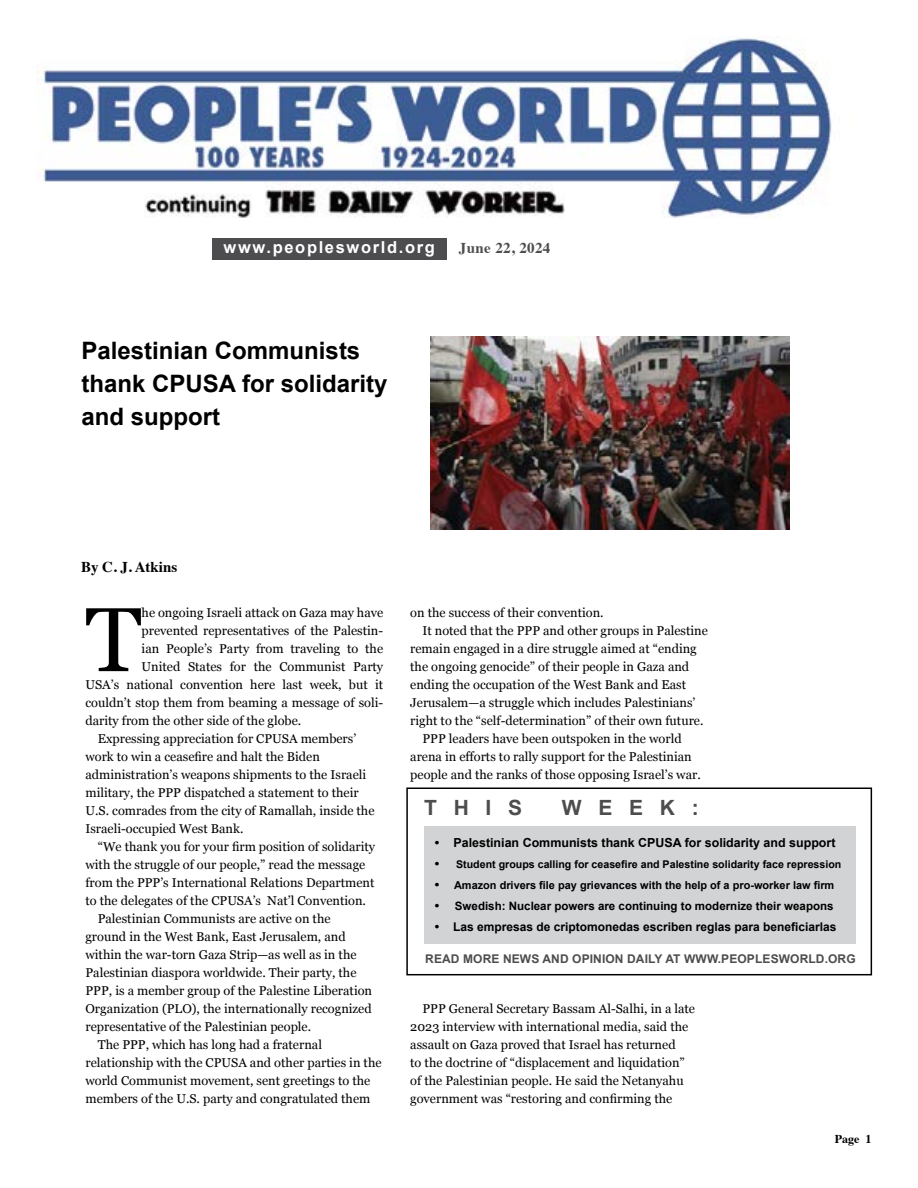
<style>
.page{position:relative;width:918px;height:1188px;background:#fff}
.page>*{position:absolute;margin:0;border:0;box-sizing:border-box;transform-origin:0 0}
.t1{font:90.75px "Georgia";color:#000}
.t2{font:700 24px/33px "Arial";color:#000}
.t3{font:700 21px "Arial";letter-spacing:.8em;color:#4d4d4f}
.t4{font:700 16.5px "Arial";color:#fff}
.t5{font:700 15px "Times";color:#000}
.t6{font:700 15px "Times";letter-spacing:.025em;color:#4d4d4f}
.t7{font:12.75px/18px "Georgia";color:#000}
.t8{font:700 12.45px "Arial";color:#000}
.t9{font:700 12px "Arial";color:#000}
.t10{font:700 12px "Arial";letter-spacing:.01em;color:#4d4d4f}
.t11{font:700 12px "Times";color:#000}
.t12{font:700 11.55px "Arial";color:#000}
.t13{font:700 10.95px "Arial";color:#000}
.t14{font:700 10.65px "Arial";color:#000}
.s1{font-size:12.75px}
</style>
<div class="page">
<div style="left:212px;top:238px;width:235px;height:21px;background:#4d4d4f"></div>
<div style="left:424px;top:826px;width:432px;height:118px;background:#d1d3d4"></div>
<div style="left:406px;top:788px;width:466px;height:187px;border:2px solid #000"></div>
<img style="left:431px;top:337px;width:358px;height:193px">
<img style="left:37px;top:38px;width:795px;height:180px">
<p class="t4" style="left:224px;top:237px;width:213px">www.peoplesworld.org</p>
<p class="t6" style="left:459px;top:234px;width:93px">June 22, 2024</p>
<h2 class="t2" style="left:82px;top:334px;width:307px">Palestinian Communists thank CPUSA for solidarity and support</h2>
<p class="t5" style="left:81px;top:553px;width:98px">By C. J. Atkins</p>
<h1 class="t1" style="left:86px;top:574px;width:58px">T</h1>
<p class="t7" style="left:142px;top:603px;width:243px">he ongoing Israeli attack on Gaza may have</p>
<p class="t7" style="left:142px;top:621px;width:243px">prevented representatives of the Palestin-</p>
<p class="t7" style="left:142px;top:639px;width:243px">ian People’s Party from traveling to the</p>
<p class="t7" style="left:142px;top:657px;width:243px">United States for the Communist Party</p>
<p class="t7" style="left:86px;top:675px;width:299px">USA’s national convention here last week, but it</p>
<p class="t7" style="left:86px;top:693px;width:299px">couldn’t stop them from beaming a message of soli-</p>
<p class="t7" style="left:86px;top:711px;width:217px">darity from the other side of the globe.</p>
<p class="t7" style="left:98px;top:729px;width:260px">Expressing appreciation for CPUSA members’</p>
<p class="t7" style="left:86px;top:747px;width:236px">work to win a ceasefire and halt the Biden</p>
<p class="t7" style="left:86px;top:765px;width:282px">administration’s weapons shipments to the Israeli</p>
<p class="t7" style="left:86px;top:783px;width:275px">military, the PPP dispatched a statement to their</p>
<p class="t7" style="left:86px;top:801px;width:291px">U.S. comrades from the city of Ramallah, inside the</p>
<p class="t7" style="left:86px;top:819px;width:159px">Israeli-occupied West Bank.</p>
<p class="t7" style="left:98px;top:837px;width:279px">“We thank you for your firm position of solidarity</p>
<p class="t7" style="left:86px;top:855px;width:281px">with the struggle of our people,” read the message</p>
<p class="t7" style="left:86px;top:873px;width:291px">from the PPP’s International Relations Department</p>
<p class="t7" style="left:86px;top:891px;width:282px">to the delegates of the CPUSA’s Nat’l Convention.</p>
<p class="t7" style="left:98px;top:909px;width:234px">Palestinian Communists are active on the</p>
<p class="t7" style="left:86px;top:927px;width:262px">ground in the West Bank, East Jerusalem, and</p>
<p class="t7" style="left:86px;top:945px;width:273px">within the war-torn Gaza Strip—as well as in the</p>
<p class="t7" style="left:86px;top:963px;width:273px">Palestinian diaspora worldwide. Their party, the</p>
<p class="t7" style="left:86px;top:981px;width:288px">PPP, is a member group of the Palestine Liberation</p>
<p class="t7" style="left:86px;top:999px;width:288px">Organization (PLO), the internationally recognized</p>
<p class="t7" style="left:86px;top:1017px;width:227px">representative of the Palestinian people.</p>
<p class="t7" style="left:98px;top:1035px;width:226px">The PPP, which has long had a fraternal</p>
<p class="t7" style="left:86px;top:1053px;width:298px">relationship with the CPUSA and other parties in the</p>
<p class="t7" style="left:86px;top:1071px;width:286px">world Communist movement, sent greetings to the</p>
<p class="t7" style="left:86px;top:1089px;width:286px">members of the U.S. party and congratulated them</p>
<p class="t7" style="left:410px;top:603px;width:195px">on the success of their convention.</p>
<p class="t7" style="left:422px;top:621px;width:287px">It noted that the PPP and other groups in Palestine</p>
<p class="t7" style="left:410px;top:639px;width:288px">remain engaged in a dire struggle aimed at “ending</p>
<p class="t7" style="left:410px;top:657px;width:281px">the ongoing genocide” of their people in Gaza and</p>
<p class="t7" style="left:410px;top:675px;width:277px">ending the occupation of the West Bank and East</p>
<p class="t7" style="left:410px;top:693px;width:287px">Jerusalem—a struggle which includes Palestinians’</p>
<p class="t7" style="left:410px;top:711px;width:295px">right to the “self-determination” of their own future.</p>
<p class="t7" style="left:423px;top:729px;width:261px">PPP leaders have been outspoken in the world</p>
<p class="t7" style="left:410px;top:747px;width:283px">arena in efforts to rally support for the Palestinian</p>
<p class="t7" style="left:410px;top:765px;width:292px">people and the ranks of those opposing Israel’s war.</p>
<h3 class="t3" style="left:424px;top:794px;width:97px">this</h3>
<h3 class="t3" style="left:562px;top:794px;width:139px">week:</h3>
<p class="t8" style="left:435px;top:834px;width:402px"><span class="s1">•</span> Palestinian Communists thank CPUSA for solidarity and support</p>
<p class="t14" style="left:435px;top:857px;width:408px"><span class="s1">•</span> Student groups calling for ceasefire and Palestine solidarity face repression</p>
<p class="t13" style="left:435px;top:878px;width:401px"><span class="s1">•</span> Amazon drivers file pay grievances with the help of a pro-worker law firm</p>
<p class="t12" style="left:435px;top:898px;width:400px"><span class="s1">•</span> Swedish: Nuclear powers are continuing to modernize their weapons</p>
<p class="t9" style="left:435px;top:919px;width:403px"><span class="s1">•</span> Las empresas de criptomonedas escriben reglas para beneficiarlas</p>
<p class="t10" style="left:425px;top:951px;width:432px">read more news an d opinion daily at www.peoplesworld.org</p>
<p class="t7" style="left:410px;top:999px;width:286px;text-indent:12px">PPP General Secretary Bassam Al-Salhi, in a late 2023 interview with international media, said the assault on Gaza proved that Israel has returned<br>to the doctrine of “displacement and liquidation” of the Palestinian people. He said the Netanyahu government was “restoring and confirming the</p>
<p class="t11" style="left:835px;top:1127px;width:38px">Page 1</p>
</div>
